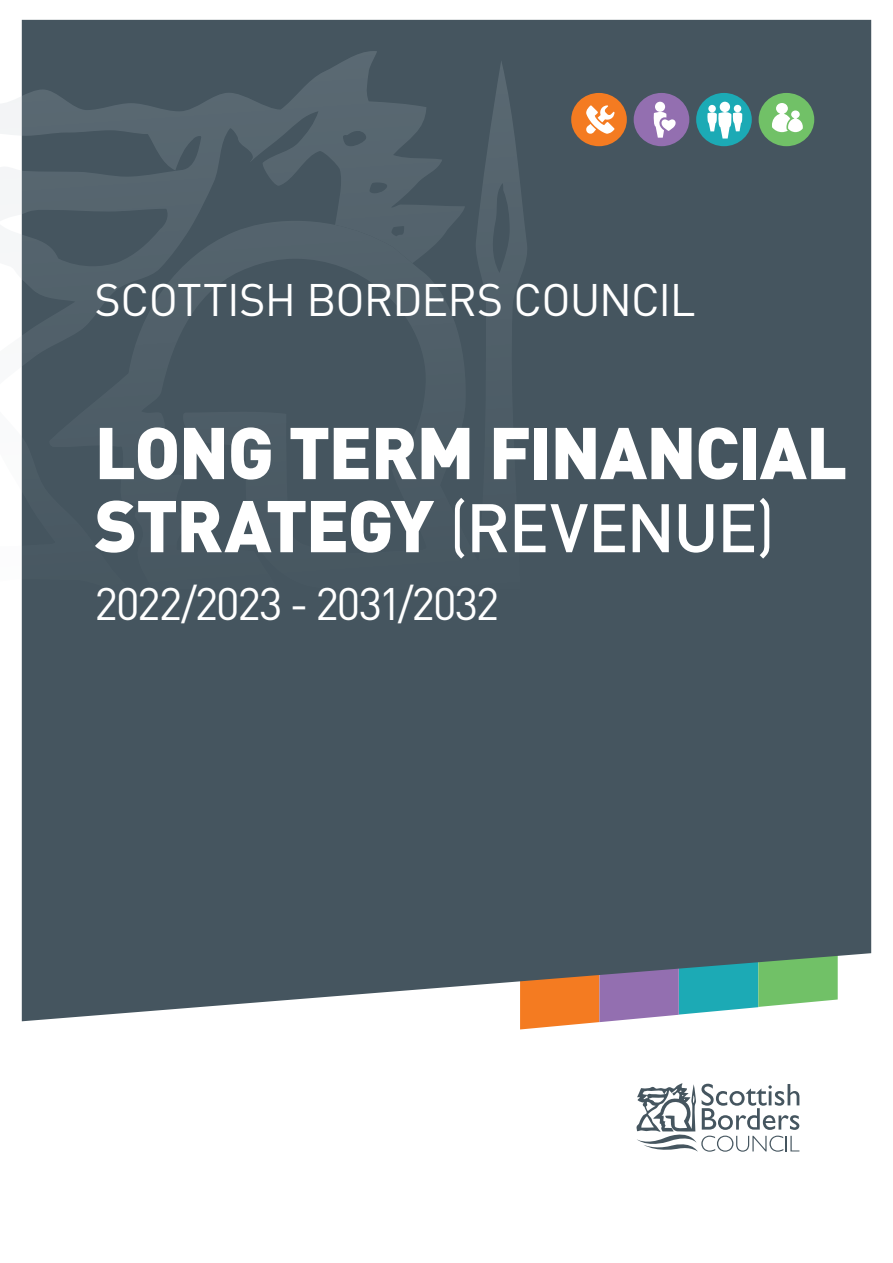
<style>
.page{position:relative;width:893px;height:1263px;background:#fff}
.page>*{position:absolute;margin:0;border:0;box-sizing:border-box;transform-origin:0 0}
.Paragraph_Style_1{font:900 72px/73.1px "DIN";letter-spacing:-.02em;color:#fff}
.Paragraph_Style_1-2{font:45px "DIN";letter-spacing:-.025em;color:#fff}
.Paragraph_Style_1-3{font:45px "DIN";letter-spacing:-.045em;color:#fff}
.s1{font-weight:400;font-size:67.5px}
.s2{font-weight:500;font-size:67.5px}
</style>
<div class="page">
<svg style="left:520px;top:1021px;width:91px;height:8px"></svg>
<div style="left:22px;top:20px;width:849px;height:1001px;background:#45555f"></div>
<svg style="left:0;top:51px;width:465px;height:542px"></svg>
<svg style="left:48px;top:60px;width:481px;height:530px;background:#4a5963"></svg>
<div style="left:696px;top:93px;width:56px;height:53px;background:#1caab5;border-radius:50%"></div>
<div style="left:720px;top:102px;width:10px;height:10px;background:#fff;border-radius:50%"></div>
<div style="left:734px;top:105px;width:7px;height:7px;background:#fff;border-radius:50%"></div>
<div style="left:708px;top:105px;width:8px;height:7px;background:#fff;border-radius:50%"></div>
<svg style="left:707px;top:110px;width:36px;height:29px"></svg>
<div style="left:759px;top:93px;width:55px;height:53px;background:#71c167;border-radius:50%"></div>
<svg style="left:772px;top:103px;width:31px;height:29px"></svg>
<div style="left:571px;top:93px;width:56px;height:53px;background:#f47b21;border-radius:50%"></div>
<svg style="left:586px;top:105px;width:28px;height:29px"></svg>
<div style="left:634px;top:93px;width:55px;height:53px;background:#936fb0;border-radius:50%"></div>
<div style="left:655px;top:102px;width:10px;height:10px;background:#fff;border-radius:50%"></div>
<svg style="left:653px;top:110px;width:23px;height:28px"></svg>
<svg style="left:636px;top:1083px;width:163px;height:69px"></svg>
<p class="Paragraph_Style_1-2" style="left:95px;top:272px;width:602px">SCOTTISH BORDERS COUNCIL</p>
<p class="Paragraph_Style_1" style="left:95px;top:413px;width:754px">LONG TERM FINANCIAL<br>STRATEGY <span class="s1">(</span><span class="s2">REVENUE</span><span class="s1">)</span></p>
<p class="Paragraph_Style_1-3" style="left:95px;top:576px;width:406px">2022/2023 - 2031/2032</p>
</div>
